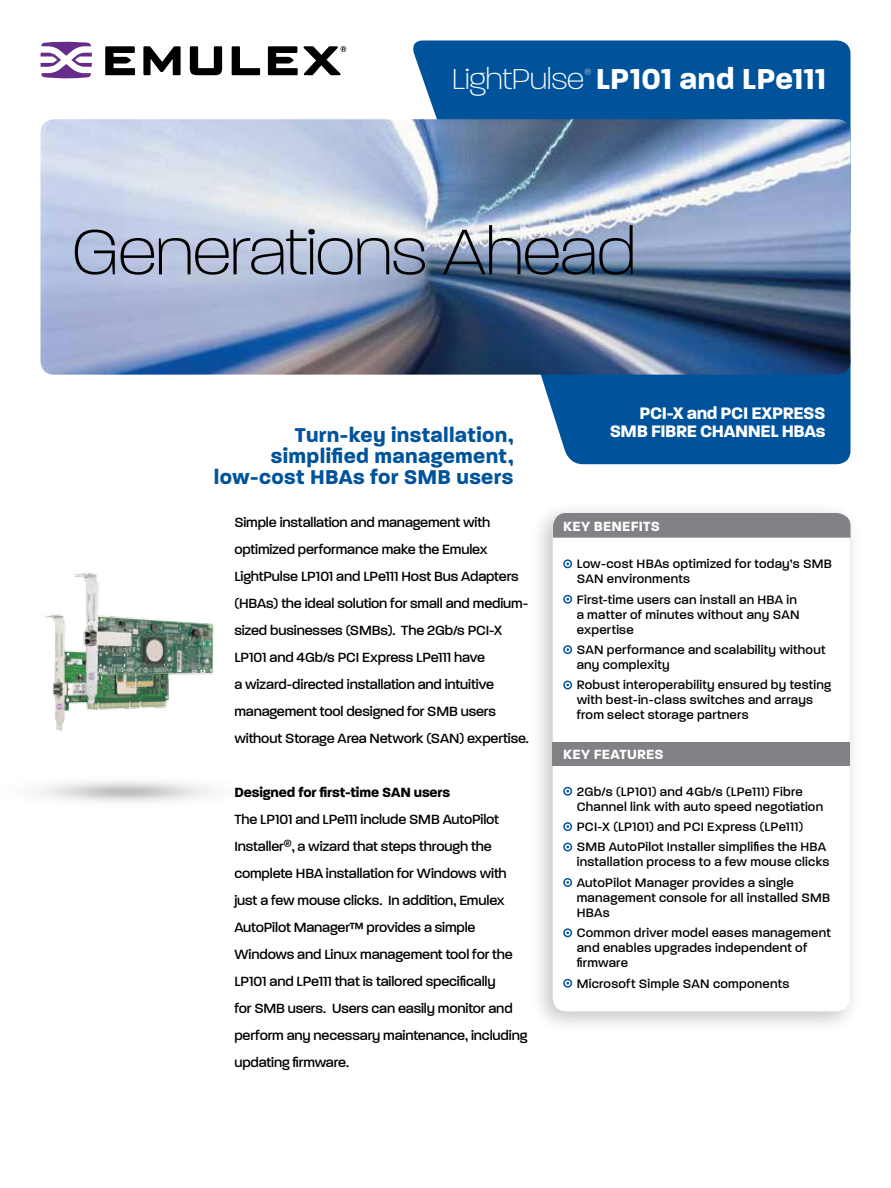
<style>
.page{position:relative;width:891px;height:1188px;background:#fff}
.page>*{position:absolute;margin:0;border:0;box-sizing:border-box;transform-origin:0 0}
.t1{font:200 87px "Paralucent";letter-spacing:-.005em;color:#000}
.t2{font:700 39px "Paralucent";letter-spacing:.005em;color:#fff}
.t3{font:700 27px/21px "Paralucent";letter-spacing:.01em;color:#00539b;text-align:right}
.t4{font:700 22.5px/18px "Paralucent";letter-spacing:-.02em;color:#fff;text-align:right}
.t5{font:500 18px/27px "Paralucent";letter-spacing:-.01em;color:#000}
.t6{font:700 18px "Paralucent";letter-spacing:-.005em;color:#000}
.t7{font:700 18px "Paralucent";letter-spacing:.015em;color:#fff}
.t8{font:500 16.5px/15px "Paralucent";letter-spacing:.015em;color:#000}
.t9{font:200 9px "Paralucent";color:#fff}
.s1{font-weight:200}
</style>
<div class="page">
<div style="left:413px;top:40px;width:437px;height:79px;background:#00539b"></div>
<div style="left:541px;top:375px;width:309px;height:89px;background:#00539b"></div>
<img style="left:40px;top:119px;width:810px;height:256px">
<svg style="left:41px;top:41px;width:51px;height:38px"></svg>
<svg style="left:143px;top:46px;width:38px;height:29px"></svg>
<svg style="left:190px;top:46px;width:32px;height:29px"></svg>
<svg style="left:232px;top:46px;width:28px;height:29px"></svg>
<svg style="left:105px;top:46px;width:30px;height:29px"></svg>
<svg style="left:268px;top:46px;width:30px;height:29px"></svg>
<svg style="left:304px;top:46px;width:42px;height:29px"></svg>
<div style="left:529px;top:500px;width:333px;height:535px;background:#000;opacity:.25"></div>
<div style="left:553px;top:513px;width:297px;height:498px;background:#fff;border-radius:14px"></div>
<div style="left:553px;top:742px;width:297px;height:24px;background:#808285"></div>
<div style="left:553px;top:513px;width:297px;height:25px;background:#808285"></div>
<div style="left:563px;top:559px;width:9px;height:9px;border:2px solid #00539b;border-radius:50%"></div>
<div style="left:563px;top:595px;width:9px;height:9px;border:2px solid #00539b;border-radius:50%"></div>
<div style="left:563px;top:645px;width:9px;height:9px;border:2px solid #00539b;border-radius:50%"></div>
<div style="left:563px;top:681px;width:9px;height:8px;border:2px solid #00539b;border-radius:50%"></div>
<div style="left:563px;top:787px;width:9px;height:9px;border:2px solid #00539b;border-radius:50%"></div>
<div style="left:563px;top:822px;width:9px;height:9px;border:2px solid #00539b;border-radius:50%"></div>
<div style="left:563px;top:843px;width:9px;height:8px;border:2px solid #00539b;border-radius:50%"></div>
<div style="left:563px;top:878px;width:9px;height:9px;border:2px solid #00539b;border-radius:50%"></div>
<div style="left:563px;top:928px;width:9px;height:9px;border:2px solid #00539b;border-radius:50%"></div>
<div style="left:563px;top:979px;width:9px;height:9px;border:2px solid #00539b;border-radius:50%"></div>
<img style="left:44px;top:614px;width:30px;height:117px">
<img style="left:74px;top:573px;width:140px;height:137px">
<h2 class="t2" style="left:452px;top:58px;width:375px"><span class="s1">LightPulse</span> LP101 and LPe111</h2>
<p class="t9" style="left:585px;top:67px;width:8px">®</p>
<h1 class="t1" style="left:72px;top:205px;width:565px">Generations Ahead</h1>
<h3 class="t3" style="left:214px;top:424px;width:301px">Turn-key installation, simplified management, low-cost HBAs for SMB users</h3>
<p class="t5" style="left:234px;top:508px;width:296px">Simple installation and management with optimized performance make the Emulex LightPulse LP101 and LPe111 Host Bus Adapters (HBAs) the ideal solution for small and medium&shy;sized businesses (SMBs). The 2Gb/s PCI-X LP101 and 4Gb/s PCI Express LPe111 have<br>a wizard-directed installation and intuitive management tool designed for SMB users without Storage Area Network (SAN) expertise.</p>
<p class="t6" style="left:234px;top:783px;width:217px">Designed for first-time SAN users</p>
<p class="t5" style="left:234px;top:805px;width:295px">The LP101 and LPe111 include SMB AutoPilot Installer<sup>®</sup>, a wizard that steps through the complete HBA installation for Windows with just a few mouse clicks. In addition, Emulex AutoPilot Manager™ provides a simple Windows and Linux management tool for the LP101 and LPe111 that is tailored specifically<br>for SMB users. Users can easily monitor and perform any necessary maintenance, including updating firmware.</p>
<p class="t4" style="left:610px;top:403px;width:217px">PCI-X and PCI EXPRESS<br>SMB FIBRE CHANNEL HBAs</p>
<p class="t7" style="left:563px;top:517px;width:98px">KEY BENEFITS</p>
<p class="t8" style="left:577px;top:556px;width:257px">Low-cost HBAs optimized for today’s SMB<br>SAN environments</p>
<p class="t8" style="left:577px;top:591px;width:224px">First-time users can install an HBA in a matter of minutes without any SAN expertise</p>
<p class="t8" style="left:577px;top:642px;width:250px">SAN performance and scalability without any complexity</p>
<p class="t8" style="left:577px;top:677px;width:256px">Robust interoperability ensured by testing with best-in-class switches and arrays from select storage partners</p>
<p class="t7" style="left:563px;top:744px;width:102px">KEY FEATURES</p>
<p class="t8" style="left:577px;top:783px;width:248px">2Gb/s (LP101) and 4Gb/s (LPe111) Fibre<br>Channel link with auto speed negotiation</p>
<p class="t8" style="left:577px;top:816px;width:251px;line-height:20.4px">PCI-X (LP101) and PCI Express (LPe111)<br>SMB AutoPilot Installer simplifies the HBA</p>
<p class="t8" style="left:577px;top:851px;width:254px;line-height:20.4px">installation process to a few mouse clicks<br>AutoPilot Manager provides a single</p>
<p class="t8" style="left:577px;top:890px;width:255px">management console for all installed SMB<br>HBAs</p>
<p class="t8" style="left:577px;top:925px;width:256px">Common driver model eases management and enables upgrades independent of firmware</p>
<p class="t8" style="left:577px;top:975px;width:214px">Microsoft Simple SAN components</p>
</div>
